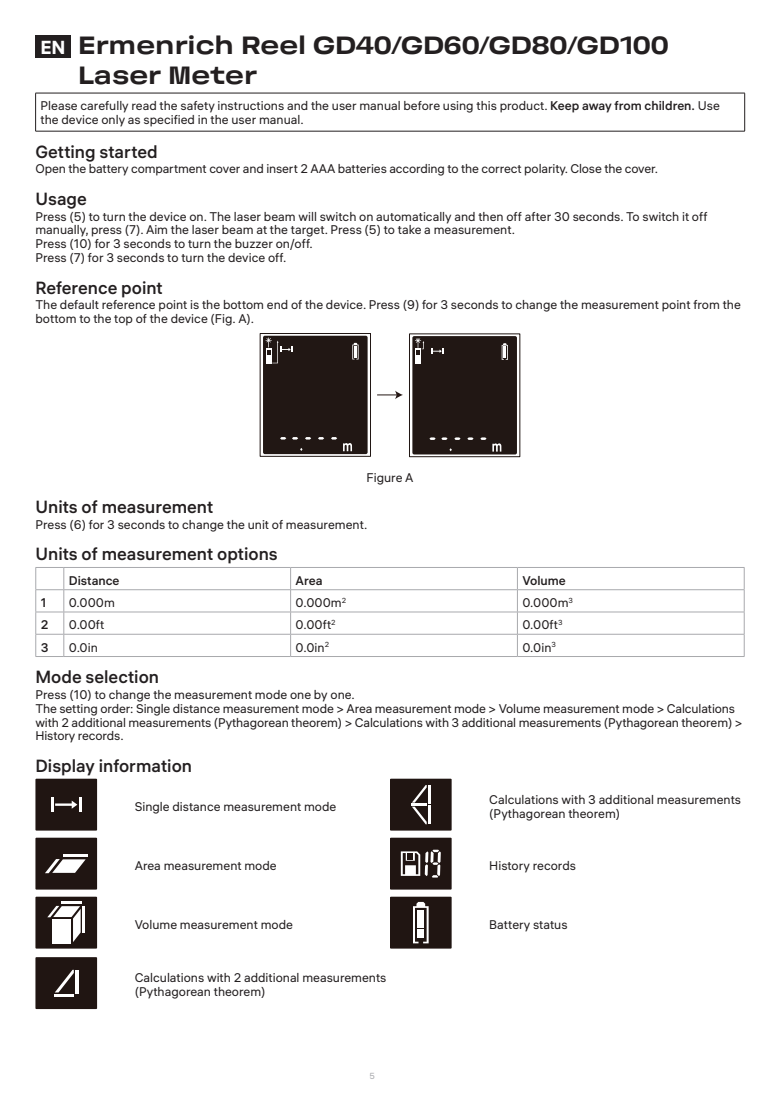
<style>
.page{position:relative;width:780px;height:1099px;background:#fff}
.page>*{position:absolute;margin:0;border:0;box-sizing:border-box;transform-origin:0 0}
.t1{font:700 expanded 25px/30px "ALS Gorizont 2.1";color:#231f20}
.t2{font:500 17.5px "ALS Hauss";color:#231f20}
.t3{font:12.5px/13.8px "ALS Hauss";color:#231f20}
.t4{font:500 12.5px "ALS Hauss";color:#231f20}
.t5{font:8.75px "ALS Hauss";color:#a8a9ad}
.s1{font-family:"ALS Hauss";font-stretch:normal;font-size:18.75px;color:#fff}
.s2{font-weight:500}
</style>
<div class="page">
<div style="left:35px;top:35px;width:36px;height:23px;background:#231f20"></div>
<hr style="left:35px;top:93px;width:709px;height:1px;background:#231f20">
<hr style="left:35px;top:93px;width:1px;height:38px;background:#231f20">
<hr style="left:744px;top:93px;width:1px;height:38px;background:#231f20">
<hr style="left:35px;top:131px;width:709px;height:1px;background:#231f20">
<div style="left:263px;top:336px;width:104px;height:118px;background:#211714;border-radius:2px"></div>
<div style="left:260px;top:333px;width:111px;height:124px;border:1px solid #211714"></div>
<svg style="left:305px;top:437px;width:6px;height:2px"></svg>
<svg style="left:292px;top:437px;width:6px;height:2px"></svg>
<svg style="left:280px;top:437px;width:6px;height:2px"></svg>
<svg style="left:331px;top:437px;width:6px;height:2px"></svg>
<svg style="left:318px;top:437px;width:6px;height:2px"></svg>
<svg style="left:352px;top:343px;width:6px;height:16px"></svg>
<svg style="left:343px;top:443px;width:9px;height:8px"></svg>
<svg style="left:265px;top:337px;width:27px;height:26px"></svg>
<svg style="left:377px;top:390px;width:26px;height:9px"></svg>
<div style="left:412px;top:336px;width:105px;height:118px;background:#211714;border-radius:2px"></div>
<div style="left:409px;top:333px;width:111px;height:124px;border:1px solid #211714"></div>
<svg style="left:454px;top:437px;width:6px;height:3px"></svg>
<svg style="left:441px;top:437px;width:6px;height:3px"></svg>
<svg style="left:429px;top:437px;width:6px;height:3px"></svg>
<svg style="left:480px;top:437px;width:6px;height:3px"></svg>
<svg style="left:467px;top:437px;width:6px;height:3px"></svg>
<div style="left:415px;top:348px;width:5px;height:15px;background:#fff"></div>
<svg style="left:431px;top:348px;width:12px;height:6px"></svg>
<svg style="left:501px;top:343px;width:7px;height:17px"></svg>
<svg style="left:492px;top:443px;width:9px;height:8px"></svg>
<svg style="left:415px;top:338px;width:9px;height:17px"></svg>
<hr style="left:64px;top:567px;width:226px;height:1px;background:#a8a9ad">
<hr style="left:290px;top:567px;width:227px;height:1px;background:#a8a9ad">
<hr style="left:517px;top:567px;width:227px;height:1px;background:#a8a9ad">
<hr style="left:64px;top:589px;width:226px;height:1px;background:#a8a9ad">
<hr style="left:290px;top:589px;width:227px;height:1px;background:#a8a9ad">
<hr style="left:517px;top:589px;width:227px;height:1px;background:#a8a9ad">
<hr style="left:64px;top:611px;width:226px;height:1px;background:#a8a9ad">
<hr style="left:290px;top:611px;width:227px;height:1px;background:#a8a9ad">
<hr style="left:517px;top:611px;width:227px;height:1px;background:#a8a9ad">
<hr style="left:64px;top:634px;width:226px;height:1px;background:#a8a9ad">
<hr style="left:290px;top:634px;width:227px;height:1px;background:#a8a9ad">
<svg style="left:290px;top:567px;width:1px;height:89px"></svg>
<hr style="left:517px;top:634px;width:227px;height:1px;background:#a8a9ad">
<svg style="left:517px;top:567px;width:1px;height:89px"></svg>
<svg style="left:743px;top:568px;width:1px;height:88px"></svg>
<svg style="left:35px;top:567px;width:29px;height:90px"></svg>
<hr style="left:64px;top:656px;width:226px;height:1px;background:#a8a9ad">
<hr style="left:290px;top:656px;width:227px;height:1px;background:#a8a9ad">
<hr style="left:517px;top:656px;width:227px;height:1px;background:#a8a9ad">
<div style="left:35px;top:778px;width:62px;height:52px;background:#201512"></div>
<hr style="left:51px;top:797px;width:3px;height:14px;background:#fff">
<svg style="left:55px;top:797px;width:26px;height:14px"></svg>
<div style="left:390px;top:778px;width:61px;height:52px;background:#201512"></div>
<svg style="left:411px;top:785px;width:19px;height:39px"></svg>
<div style="left:35px;top:837px;width:62px;height:52px;background:#201512"></div>
<hr style="left:63px;top:854px;width:25px;height:2px;background:#fff">
<svg style="left:45px;top:859px;width:41px;height:14px"></svg>
<div style="left:390px;top:837px;width:61px;height:52px;background:#201512"></div>
<svg style="left:401px;top:849px;width:40px;height:28px"></svg>
<div style="left:407px;top:867px;width:7px;height:7px;background:#fff"></div>
<div style="left:35px;top:896px;width:62px;height:52px;background:#201512"></div>
<hr style="left:62px;top:901px;width:20px;height:3px;background:#fff">
<div style="left:52px;top:919px;width:19px;height:24px;background:#fff"></div>
<hr style="left:83px;top:906px;width:2px;height:26px;background:#fff">
<svg style="left:47px;top:905px;width:34px;height:37px"></svg>
<div style="left:390px;top:896px;width:61px;height:52px;background:#201512"></div>
<svg style="left:413px;top:901px;width:15px;height:42px"></svg>
<div style="left:417px;top:929px;width:7px;height:9px;background:#fff"></div>
<div style="left:35px;top:957px;width:62px;height:52px;background:#201512"></div>
<svg style="left:55px;top:969px;width:19px;height:23px"></svg>
<hr style="left:75px;top:969px;width:3px;height:24px;background:#fff">
<hr style="left:54px;top:993px;width:20px;height:3px;background:#fff">
<h1 class="t1" style="left:78px;top:31px;width:592px;text-indent:-38px"><span class="s1">EN</span> Ermenrich Reel GD40/GD60/GD80/GD100<br>Laser Meter</h1>
<p class="t3" style="left:41px;top:99px;width:680px">Please carefully read the safety instructions and the user manual before using this product. <span class="s2">Keep away from children.</span> Use the device only as specified in the user manual.</p>
<h2 class="t2" style="left:35px;top:141px;width:124px">Getting started</h2>
<p class="t3" style="left:35px;top:162px;width:624px">Open the battery compartment cover and insert 2 AAA batteries according to the correct polarity. Close the cover.</p>
<h2 class="t2" style="left:35px;top:188px;width:53px">Usage</h2>
<p class="t3" style="left:35px;top:209px;width:673px">Press (5) to turn the device on. The laser beam will switch on automatically and then off after 30 seconds. To switch it off manually, press (7). Aim the laser beam at the target. Press (5) to take a measurement.<br>Press (10) for 3 seconds to turn the buzzer on/off.<br>Press (7) for 3 seconds to turn the device off.</p>
<h2 class="t2" style="left:35px;top:276px;width:129px">Reference point</h2>
<p class="t3" style="left:35px;top:298px;width:706px">The default reference point is the bottom end of the device. Press (9) for 3 seconds to change the measurement point from the bottom to the top of the device (Fig. A).</p>
<p class="t3" style="left:366px;top:470px;width:49px">Figure A</p>
<h2 class="t2" style="left:35px;top:496px;width:179px">Units of measurement</h2>
<p class="t3" style="left:35px;top:517px;width:333px">Press (6) for 3 seconds to change the unit of measurement.</p>
<h2 class="t2" style="left:35px;top:543px;width:244px">Units of measurement options</h2>
<p class="t4" style="left:69px;top:572px;width:52px">Distance</p>
<p class="t4" style="left:295px;top:572px;width:28px">Area</p>
<p class="t4" style="left:522px;top:572px;width:45px">Volume</p>
<p class="t4" style="left:41px;top:594px;width:7px">1</p>
<p class="t3" style="left:69px;top:595px;width:48px">0.000m</p>
<p class="t3" style="left:295px;top:595px;width:52px">0.000m<sup>2</sup></p>
<p class="t3" style="left:522px;top:595px;width:52px">0.000m<sup>3</sup></p>
<p class="t4" style="left:41px;top:617px;width:9px">2</p>
<p class="t3" style="left:69px;top:618px;width:37px">0.00ft</p>
<p class="t3" style="left:295px;top:618px;width:42px">0.00ft<sup>2</sup></p>
<p class="t3" style="left:522px;top:618px;width:42px">0.00ft<sup>3</sup></p>
<p class="t4" style="left:41px;top:639px;width:9px">3</p>
<p class="t3" style="left:69px;top:640px;width:31px">0.0in</p>
<p class="t3" style="left:295px;top:640px;width:35px">0.0in<sup>2</sup></p>
<p class="t3" style="left:522px;top:640px;width:35px">0.0in<sup>3</sup></p>
<h2 class="t2" style="left:35px;top:666px;width:125px">Mode selection</h2>
<p class="t3" style="left:35px;top:687px;width:708px">Press (10) to change the measurement mode one by one.<br>The setting order: Single distance measurement mode &gt; Area measurement mode &gt; Volume measurement mode &gt; Calculations with 2 additional measurements (Pythagorean theorem) &gt; Calculations with 3 additional measurements (Pythagorean theorem) &gt; History records.</p>
<h2 class="t2" style="left:35px;top:754px;width:158px">Display information</h2>
<p class="t3" style="left:135px;top:799px;width:203px">Single distance measurement mode</p>
<p class="t3" style="left:489px;top:792px;width:253px">Calculations with 3 additional measurements (Pythagorean theorem)</p>
<p class="t3" style="left:135px;top:858px;width:143px">Area measurement mode</p>
<p class="t3" style="left:489px;top:858px;width:88px">History records</p>
<p class="t3" style="left:135px;top:917px;width:160px">Volume measurement mode</p>
<p class="t3" style="left:489px;top:917px;width:80px">Battery status</p>
<p class="t3" style="left:135px;top:971px;width:253px">Calculations with 2 additional measurements (Pythagorean theorem)</p>
<p class="t5" style="left:369px;top:1070px;width:7px">5</p>
</div>
